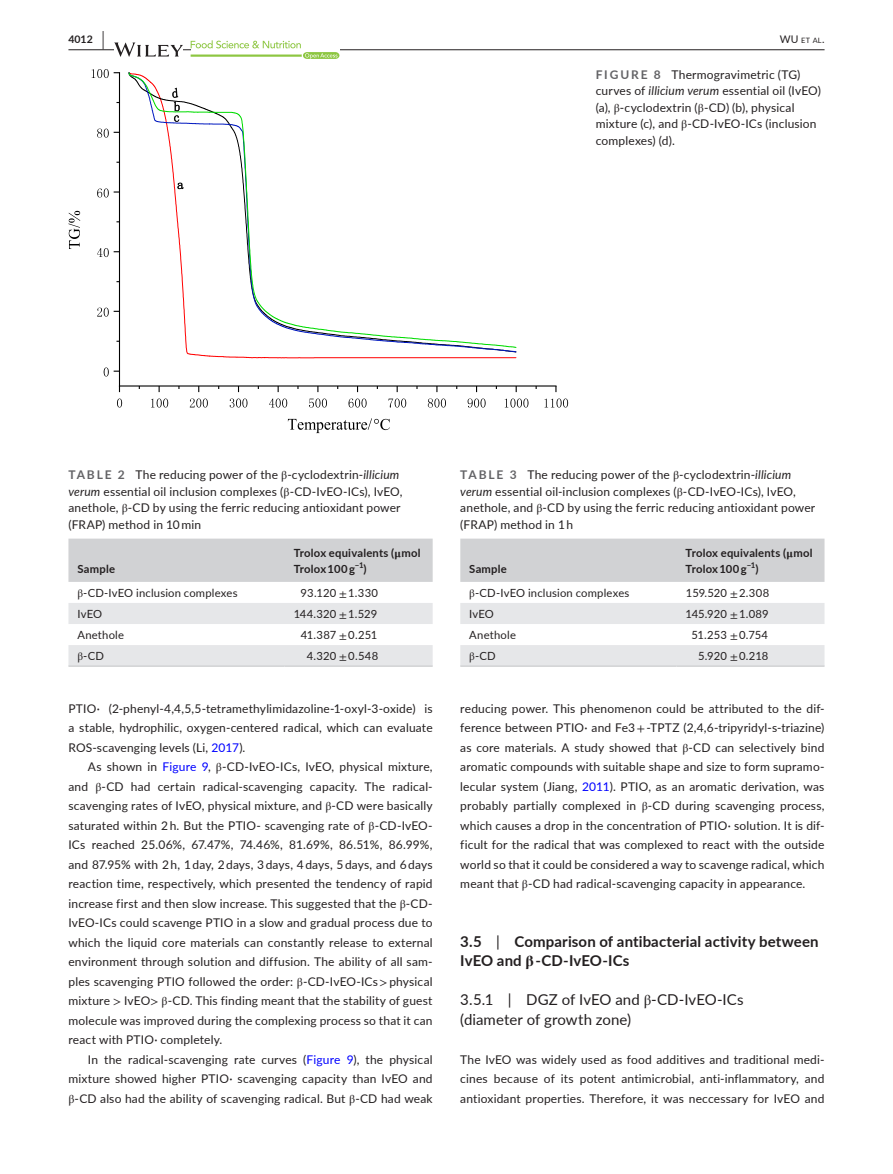
<style>
.page{position:relative;width:893px;height:1174px;background:#fff}
.page>*{position:absolute;margin:0;border:0;box-sizing:border-box;transform-origin:0 0}
.t1{font:700 15px/19.5px "Lato";letter-spacing:.005em;color:#231f20}
.t2{font:15px/19.5px "Lato";letter-spacing:.005em;color:#231f20}
.t3{font:12px/19.5px "Lato";letter-spacing:.015em;color:#231f20;text-align:justify}
.t4{font:11.25px "Lato";letter-spacing:.015em;color:#231f20}
.t5{font:700 11.25px/15.8px "Lato";letter-spacing:.02em;color:#231f20}
.t6{font:700 10.5px "Lato";color:#231f20}
.t7{font:700 7.8px "Lato";color:#231f20}
.t8{font:7.35px "Lato";color:#231f20}
.s1{font-size:19.5px}
.s2{font-size:10.5px}
.s3{font-weight:700;color:#636366}
.s4{font-style:italic}
.s5{font-family:"STIX"}
.s6{color:#00f}
.s7{font-weight:400}
</style>
<div class="page">
<hr style="left:68px;top:49px;width:756px;height:1px;background:#231f20">
<svg style="left:114px;top:42px;width:69px;height:15px"></svg>
<svg style="left:191px;top:40px;width:148px;height:19px"></svg>
<hr style="left:119px;top:385px;width:437px;height:1px;background:#000">
<hr style="left:119px;top:73px;width:1px;height:313px;background:#000">
<svg style="left:117px;top:398px;width:5px;height:9px"></svg>
<svg style="left:151px;top:398px;width:17px;height:9px"></svg>
<svg style="left:190px;top:398px;width:18px;height:9px"></svg>
<svg style="left:230px;top:398px;width:17px;height:9px"></svg>
<svg style="left:269px;top:398px;width:18px;height:9px"></svg>
<svg style="left:309px;top:398px;width:18px;height:9px"></svg>
<svg style="left:348px;top:398px;width:19px;height:9px"></svg>
<svg style="left:388px;top:398px;width:18px;height:9px"></svg>
<svg style="left:428px;top:398px;width:18px;height:9px"></svg>
<svg style="left:468px;top:398px;width:18px;height:9px"></svg>
<svg style="left:505px;top:398px;width:23px;height:9px"></svg>
<svg style="left:544px;top:398px;width:24px;height:9px"></svg>
<svg style="left:104px;top:367px;width:15px;height:9px"></svg>
<svg style="left:97px;top:308px;width:22px;height:9px"></svg>
<svg style="left:97px;top:248px;width:22px;height:9px"></svg>
<svg style="left:97px;top:188px;width:22px;height:9px"></svg>
<svg style="left:97px;top:129px;width:22px;height:9px"></svg>
<svg style="left:92px;top:69px;width:27px;height:9px"></svg>
<svg style="left:68px;top:211px;width:12px;height:38px"></svg>
<svg style="left:129px;top:73px;width:387px;height:285px"></svg>
<svg style="left:288px;top:418px;width:102px;height:15px"></svg>
<div style="left:68px;top:538px;width:365px;height:44px;background:#d1d2d4"></div>
<svg style="left:68px;top:603px;width:365px;height:62px"></svg>
<hr style="left:68px;top:665px;width:217px;height:2px;background:#d1d2d4">
<hr style="left:285px;top:665px;width:148px;height:2px;background:#d1d2d4">
<div style="left:460px;top:538px;width:364px;height:44px;background:#d1d2d4"></div>
<svg style="left:460px;top:603px;width:364px;height:62px"></svg>
<hr style="left:460px;top:665px;width:216px;height:2px;background:#d1d2d4">
<hr style="left:676px;top:665px;width:148px;height:2px;background:#d1d2d4">
<p class="t6" style="left:68px;top:31px;width:37px">4012 <span class="s1">|</span></p>
<p class="t8" style="left:780px;top:35px;width:46px"><span class="s2">WU</span> et al<span class="s2">.</span></p>
<p class="t3" style="left:596px;top:66px;width:227px;line-height:16.5px;text-align:left"><span class="s3">FIGURE 8</span> Thermogravimetric (TG) curves of <span class="s4">illicium verum</span> essential oil (IvEO) (a), <span class="s5">β</span>-cyclodextrin (<span class="s5">β</span>-CD) (b), physical mixture (c), and <span class="s5">β</span>-CD-IvEO-ICs (inclusion complexes) (d).</p>
<p class="t3" style="left:68px;top:466px;width:336px;line-height:16.5px;text-align:left"><span class="s3">TABLE 2</span> The reducing power of the <span class="s5">β</span>-cyclodextrin-<span class="s4">illicium verum</span> essential oil inclusion complexes (<span class="s5">β</span>-CD-IvEO-ICs), IvEO, anethole, <span class="s5">β</span>-CD by using the ferric reducing antioxidant power (FRAP) method in 10 min</p>
<p class="t5" style="left:77px;top:560px;width:39px">Sample</p>
<p class="t5" style="left:294px;top:544px;width:128px">Trolox equivalents (<span class="s5">μ</span>mol<br>Trolox 100 g</p>
<p class="t7" style="left:355px;top:559px;width:10px">−1</p>
<p class="t5" style="left:364px;top:560px;width:5px">)</p>
<p class="t4" style="left:77px;top:585px;width:162px"><span class="s5">β</span>-CD-IvEO inclusion complexes</p>
<p class="t4" style="left:301px;top:585px;width:79px">93.120 <span class="s5">±</span> 1.330</p>
<p class="t4" style="left:77px;top:606px;width:26px">IvEO</p>
<p class="t4" style="left:294px;top:606px;width:85px">144.320 <span class="s5">±</span> 1.529</p>
<p class="t4" style="left:77px;top:627px;width:48px">Anethole</p>
<p class="t4" style="left:301px;top:627px;width:78px">41.387 <span class="s5">±</span> 0.251</p>
<p class="t4" style="left:77px;top:648px;width:28px"><span class="s5">β</span>-CD</p>
<p class="t4" style="left:307px;top:648px;width:73px">4.320 <span class="s5">±</span> 0.548</p>
<p class="t3" style="left:68px;top:698px;width:366px">PTIO· (2-phenyl-4,4,5,5-tetramethylimidazoline-1-oxyl-3-oxide) is a stable, hydrophilic, oxygen-centered radical, which can evaluate ROS-scavenging levels (Li, <span class="s6">2017</span>).</p>
<p class="t3" style="left:68px;top:756px;width:366px;text-indent:20px">As shown in <span class="s6">Figure 9</span>, <span class="s5">β</span>-CD-IvEO-ICs, IvEO, physical mixture, and <span class="s5">β</span>-CD had certain radical-scavenging capacity. The radical&shy;scavenging rates of IvEO, physical mixture, and <span class="s5">β</span>-CD were basically saturated within 2 h. But the PTIO- scavenging rate of <span class="s5">β</span>-CD-IvEO-ICs reached 25.06%, 67.47%, 74.46%, 81.69%, 86.51%, 86.99%, and 87.95% with 2 h, 1 day, 2 days, 3 days, 4 days, 5 days, and 6 days reaction time, respectively, which presented the tendency of rapid increase first and then slow increase. This suggested that the <span class="s5">β</span>-CD-IvEO-ICs could scavenge PTIO in a slow and gradual process due to which the liquid core materials can constantly release to external environment through solution and diffusion. The ability of all sam&shy;ples scavenging PTIO followed the order: <span class="s5">β</span>-CD-IvEO-ICs <span class="s5">&gt;</span> physical mixture <span class="s5">&gt;</span> IvEO<span class="s5">&gt; β</span>-CD. This finding meant that the stability of guest molecule was improved during the complexing process so that it can react with PTIO· completely.</p>
<p class="t3" style="left:68px;top:1049px;width:366px;text-indent:20px">In the radical-scavenging rate curves (<span class="s6">Figure 9</span>), the physical mixture showed higher PTIO· scavenging capacity than IvEO and <span class="s5">β</span>-CD also had the ability of scavenging radical. But <span class="s5">β</span>-CD had weak</p>
<p class="t3" style="left:460px;top:466px;width:356px;line-height:16.5px;text-align:left"><span class="s3">TABLE 3</span> The reducing power of the <span class="s5">β</span>-cyclodextrin-<span class="s4">illicium verum</span> essential oil-inclusion complexes (<span class="s5">β</span>-CD-IvEO-ICs), IvEO, anethole, and <span class="s5">β</span>-CD by using the ferric reducing antioxidant power (FRAP) method in 1 h</p>
<p class="t5" style="left:469px;top:560px;width:39px">Sample</p>
<p class="t5" style="left:685px;top:544px;width:128px">Trolox equivalents (<span class="s5">μ</span>mol<br>Trolox 100 g</p>
<p class="t7" style="left:747px;top:559px;width:10px">−1</p>
<p class="t5" style="left:755px;top:560px;width:5px">)</p>
<p class="t4" style="left:469px;top:585px;width:162px"><span class="s5">β</span>-CD-IvEO inclusion complexes</p>
<p class="t4" style="left:686px;top:585px;width:85px">159.520 <span class="s5">±</span> 2.308</p>
<p class="t4" style="left:469px;top:606px;width:26px">IvEO</p>
<p class="t4" style="left:685px;top:606px;width:85px">145.920 <span class="s5">±</span> 1.089</p>
<p class="t4" style="left:469px;top:627px;width:48px">Anethole</p>
<p class="t4" style="left:691px;top:627px;width:78px">51.253 <span class="s5">±</span> 0.754</p>
<p class="t4" style="left:469px;top:648px;width:28px"><span class="s5">β</span>-CD</p>
<p class="t4" style="left:698px;top:648px;width:72px">5.920 <span class="s5">±</span> 0.218</p>
<p class="t3" style="left:460px;top:698px;width:366px">reducing power. This phenomenon could be attributed to the dif&shy;ference between PTIO· and Fe3 <span class="s5">+</span> -TPTZ (2,4,6-tripyridyl-s-triazine) as core materials. A study showed that <span class="s5">β</span>-CD can selectively bind aromatic compounds with suitable shape and size to form supramo&shy;lecular system (Jiang, <span class="s6">2011</span>). PTIO, as an aromatic derivation, was probably partially complexed in <span class="s5">β</span>-CD during scavenging process, which causes a drop in the concentration of PTIO· solution. It is dif&shy;ficult for the radical that was complexed to react with the outside world so that it could be considered a way to scavenge radical, which meant that <span class="s5">β</span>-CD had radical-scavenging capacity in appearance.</p>
<p class="t1" style="left:460px;top:931px;width:360px">3.5 <span class="s7">|</span> Comparison of antibacterial activity between<br>IvEO and <span class="s5">β</span>-CD-IvEO-ICs</p>
<p class="t2" style="left:460px;top:989px;width:285px">3.5.1 | DGZ of IvEO and <span class="s5">β</span>-CD-IvEO-ICs (diameter of growth zone)</p>
<p class="t3" style="left:460px;top:1049px;width:366px">The IvEO was widely used as food additives and traditional medi&shy;cines because of its potent antimicrobial, anti-inflammatory, and antioxidant properties. Therefore, it was neccessary for IvEO and</p>
</div>
